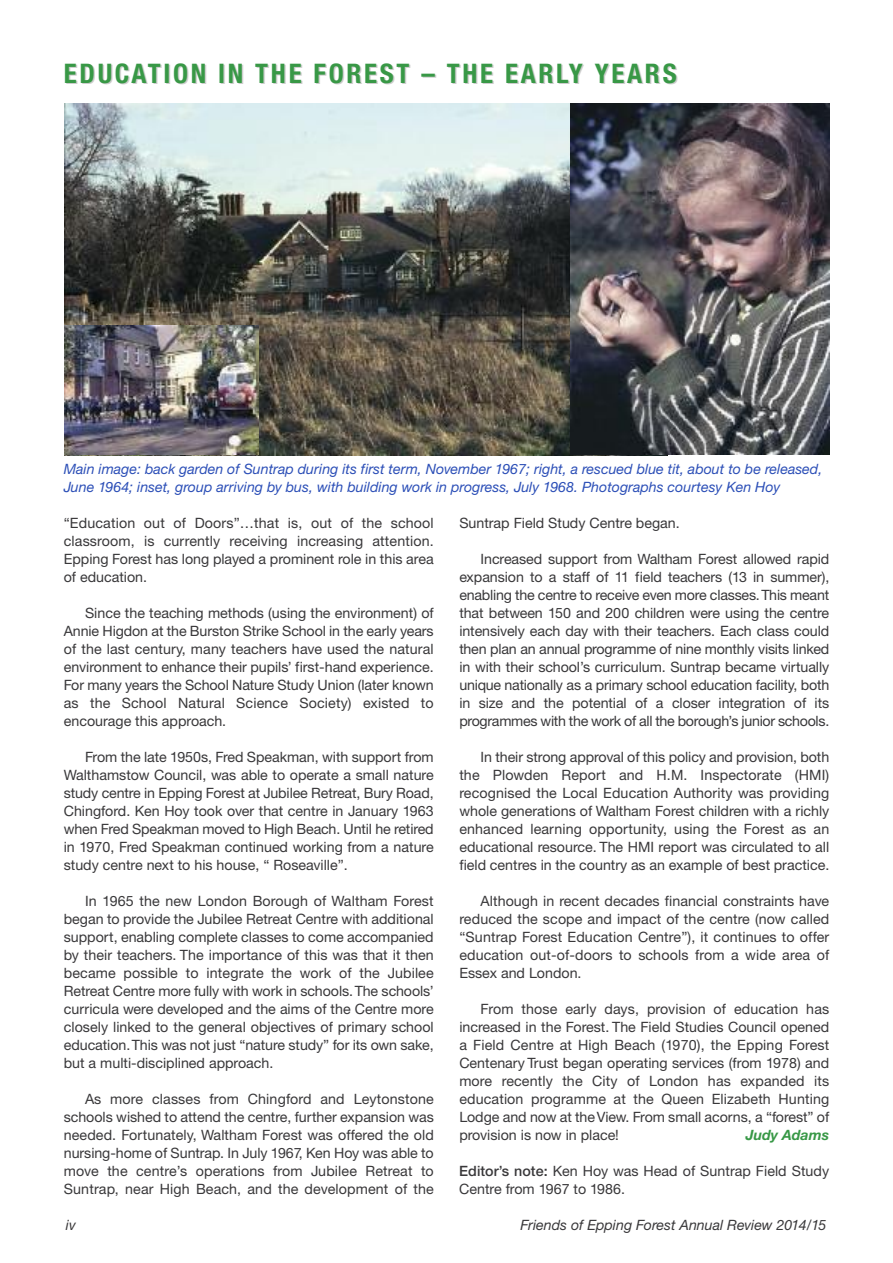
<style>
.page{position:relative;width:893px;height:1263px;background:#fff}
.page>*{position:absolute;margin:0;border:0;box-sizing:border-box;transform-origin:0 0}
.t1{font:700 condensed 27px "Helvetica Neue LT Std";letter-spacing:.1em;color:#389846}
.t2{font:14.25px/18px "Helvetica Neue CE";color:#39383a;text-align:justify}
.t3{font:italic 14.25px/18px "Helvetica Neue CE";color:#2c4fb7}
.t4{font:italic 14.25px "Helvetica Neue CE";color:#39383a}
.t5{font:italic 700 14.25px "Helvetica Neue CE";color:#389846}
.s1{font-weight:500}
</style>
<div class="page">
<img style="left:65px;top:104px;width:603px;height:351px">
<img style="left:571px;top:104px;width:258px;height:350px">
<img style="left:64px;top:326px;width:195px;height:128px">
<h1 class="t1" style="left:64px;top:64px;width:614px">EDUCATION IN THE FOREST – THE EARLY YEARS</h1>
<p class="t3" style="left:64px;top:461px;width:760px">Main image: back garden of Suntrap during its first term, November 1967; right, a rescued blue tit, about to be released,<br>June 1964; inset, group arriving by bus, with building work in progress, July 1968. Photographs courtesy Ken Hoy</p>
<p class="t2" style="left:64px;top:515px;width:371px">“Education out of Doors”…that is, out of the school classroom, is currently receiving increasing attention.<br>Epping Forest has long played a prominent role in this area of education.</p>
<p class="t2" style="left:64px;top:605px;width:371px;text-indent:21px">Since the teaching methods (using the environment) of Annie Higdon at the Burston Strike School in the early years of the last century, many teachers have used the natural environment to enhance their pupils’ first-hand experience.<br>For many years the School Nature Study Union (later known as the School Natural Science Society) existed to encourage this approach.</p>
<p class="t2" style="left:64px;top:749px;width:371px;text-indent:21px">From the late 1950s, Fred Speakman, with support from Walthamstow Council, was able to operate a small nature study centre in Epping Forest at Jubilee Retreat, Bury Road, Chingford. Ken Hoy took over that centre in January 1963 when Fred Speakman moved to High Beach. Until he retired in 1970, Fred Speakman continued working from a nature study centre next to his house, “ Roseaville”.</p>
<p class="t2" style="left:64px;top:893px;width:371px;text-indent:21px">In 1965 the new London Borough of Waltham Forest began to provide the Jubilee Retreat Centre with additional support, enabling complete classes to come accompanied by their teachers. The importance of this was that it then became possible to integrate the work of the Jubilee Retreat Centre more fully with work in schools.The schools’ curricula were developed and the aims of the Centre more closely linked to the general objectives of primary school education.This was not just “nature study” for its own sake, but a multi-disciplined approach.</p>
<p class="t2" style="left:64px;top:1091px;width:371px;text-indent:21px">As more classes from Chingford and Leytonstone schools wished to attend the centre, further expansion was needed. Fortunately, Waltham Forest was offered the old nursing-home of Suntrap. In July 1967, Ken Hoy was able to move the centre’s operations from Jubilee Retreat to Suntrap, near High Beach, and the development of the</p>
<p class="t2" style="left:459px;top:515px;width:222px">Suntrap Field Study Centre began.</p>
<p class="t2" style="left:459px;top:551px;width:371px;text-indent:21px">Increased support from Waltham Forest allowed rapid expansion to a staff of 11 field teachers (13 in summer), enabling the centre to receive even more classes.This meant that between 150 and 200 children were using the centre intensively each day with their teachers. Each class could then plan an annual programme of nine monthly visits linked in with their school’s curriculum. Suntrap became virtually unique nationally as a primary school education facility, both in size and the potential of a closer integration of its programmes with the work of all the borough’s junior schools.</p>
<p class="t2" style="left:459px;top:749px;width:371px;text-indent:21px">In their strong approval of this policy and provision, both the Plowden Report and H.M. Inspectorate (HMI) recognised the Local Education Authority was providing whole generations of Waltham Forest children with a richly enhanced learning opportunity, using the Forest as an educational resource. The HMI report was circulated to all field centres in the country as an example of best practice.</p>
<p class="t2" style="left:459px;top:893px;width:371px;text-indent:21px">Although in recent decades financial constraints have reduced the scope and impact of the centre (now called “Suntrap Forest Education Centre”), it continues to offer education out-of-doors to schools from a wide area of Essex and London.</p>
<p class="t2" style="left:459px;top:1001px;width:371px;text-indent:21px">From those early days, provision of education has increased in the Forest. The Field Studies Council opened a Field Centre at High Beach (1970), the Epping Forest Centenary Trust began operating services (from 1978) and more recently the City of London has expanded its education programme at the Queen Elizabeth Hunting Lodge and now at theView. From small acorns, a “forest” of provision is now in place!</p>
<p class="t5" style="left:746px;top:1129px;width:85px">Judy Adams</p>
<p class="t2" style="left:459px;top:1163px;width:371px"><span class="s1">Editor’s note:</span> Ken Hoy was Head of Suntrap Field Study<br>Centre from 1967 to 1986.</p>
<p class="t4" style="left:66px;top:1219px;width:12px">iv</p>
<p class="t4" style="left:520px;top:1219px;width:308px">Friends of Epping Forest Annual Review 2014/15</p>
</div>
